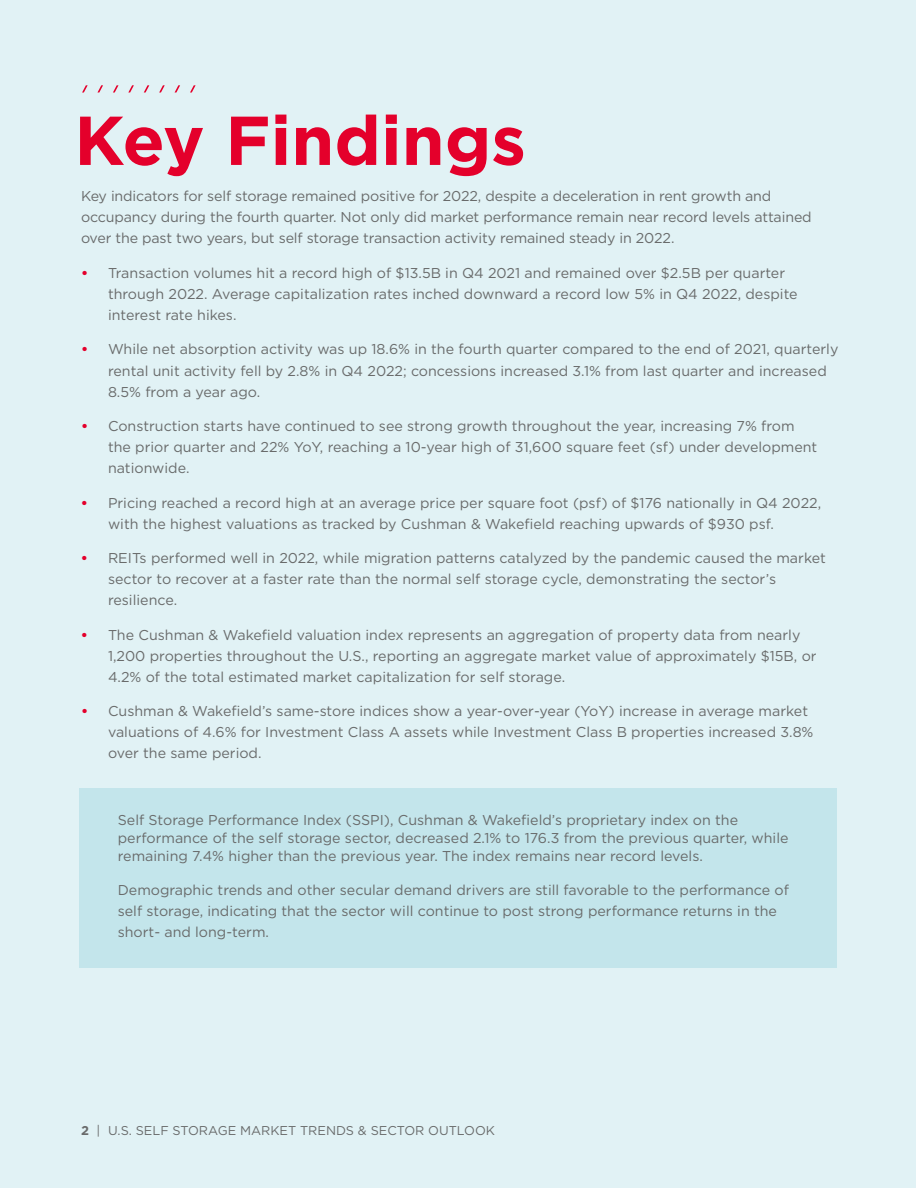
<style>
.page{position:relative;width:918px;height:1188px;background:#fff}
.page>*{position:absolute;margin:0;border:0;box-sizing:border-box;transform-origin:0 0}
.t1{font:700 69px "Gotham";color:#e4002b}
.t2{font:14.25px/21px "Gotham";color:#696b6b}
.t3{font:12.75px "Gotham";color:#696b6b}
.s1{font-weight:700;color:#e4002b}
.s2{font-weight:700}
</style>
<div class="page">
<div style="left:0;top:0;width:916px;height:1188px;background:#e1f2f5"></div>
<div style="left:80px;top:788px;width:757px;height:180px;background:#c3e5eb"></div>
<svg style="left:82px;top:85px;width:6px;height:8px"></svg>
<svg style="left:113px;top:85px;width:6px;height:8px"></svg>
<svg style="left:143px;top:85px;width:7px;height:8px"></svg>
<svg style="left:174px;top:85px;width:6px;height:8px"></svg>
<svg style="left:97px;top:85px;width:6px;height:8px"></svg>
<svg style="left:128px;top:85px;width:6px;height:8px"></svg>
<svg style="left:159px;top:85px;width:6px;height:8px"></svg>
<svg style="left:190px;top:85px;width:6px;height:8px"></svg>
<h1 class="t1" style="left:74px;top:95px;width:453px">Key Findings</h1>
<p class="t2" style="left:81px;top:186px;width:732px">Key indicators for self storage remained positive for 2022, despite a deceleration in rent growth and occupancy during the fourth quarter. Not only did market performance remain near record levels attained over the past two years, but self storage transaction activity remained steady in 2022.</p>
<p class="t2" style="left:108px;top:262px;width:691px;text-indent:-27px"><span class="s1">•</span> Transaction volumes hit a record high of $13.5B in Q4 2021 and remained over $2.5B per quarter through 2022. Average capitalization rates inched downward a record low 5% in Q4 2022, despite interest rate hikes.</p>
<p class="t2" style="left:108px;top:339px;width:732px;text-indent:-27px"><span class="s1">•</span> While net absorption activity was up 18.6% in the fourth quarter compared to the end of 2021, quarterly rental unit activity fell by 2.8% in Q4 2022; concessions increased 3.1% from last quarter and increased<br>8.5% from a year ago.</p>
<p class="t2" style="left:108px;top:415px;width:711px;text-indent:-27px"><span class="s1">•</span> Construction starts have continued to see strong growth throughout the year, increasing 7% from the prior quarter and 22% YoY, reaching a 10-year high of 31,600 square feet (sf) under development nationwide.</p>
<p class="t2" style="left:108px;top:492px;width:715px;text-indent:-27px"><span class="s1">•</span> Pricing reached a record high at an average price per square foot (psf) of $176 nationally in Q4 2022, with the highest valuations as tracked by Cushman &amp; Wakefield reaching upwards of $930 psf.</p>
<p class="t2" style="left:108px;top:547px;width:719px;text-indent:-27px"><span class="s1">•</span> REITs performed well in 2022, while migration patterns catalyzed by the pandemic caused the market sector to recover at a faster rate than the normal self storage cycle, demonstrating the sector’s resilience.</p>
<p class="t2" style="left:108px;top:624px;width:710px;text-indent:-27px"><span class="s1">•</span> The Cushman &amp; Wakefield valuation index represents an aggregation of property data from nearly<br>1,200 properties throughout the U.S., reporting an aggregate market value of approximately $15B, or<br>4.2% of the total estimated market capitalization for self storage.</p>
<p class="t2" style="left:108px;top:700px;width:707px;text-indent:-27px"><span class="s1">•</span> Cushman &amp; Wakefield’s same-store indices show a year-over-year (YoY) increase in average market valuations of 4.6% for Investment Class A assets while Investment Class B properties increased 3.8% over the same period.</p>
<p class="t2" style="left:118px;top:810px;width:672px;line-height:18px">Self Storage Performance Index (SSPI), Cushman &amp; Wakefield’s proprietary index on the performance of the self storage sector, decreased 2.1% to 176.3 from the previous quarter, while remaining 7.4% higher than the previous year. The index remains near record levels.</p>
<p class="t2" style="left:118px;top:879px;width:673px">Demographic trends and other secular demand drivers are still favorable to the performance of self storage, indicating that the sector will continue to post strong performance returns in the short- and long-term.</p>
<p class="t3" style="left:81px;top:1122px;width:416px"><span class="s2">2</span> | U.S. SELF STORAGE MARKET TRENDS &amp; SECTOR OUTLOOK</p>
</div>
